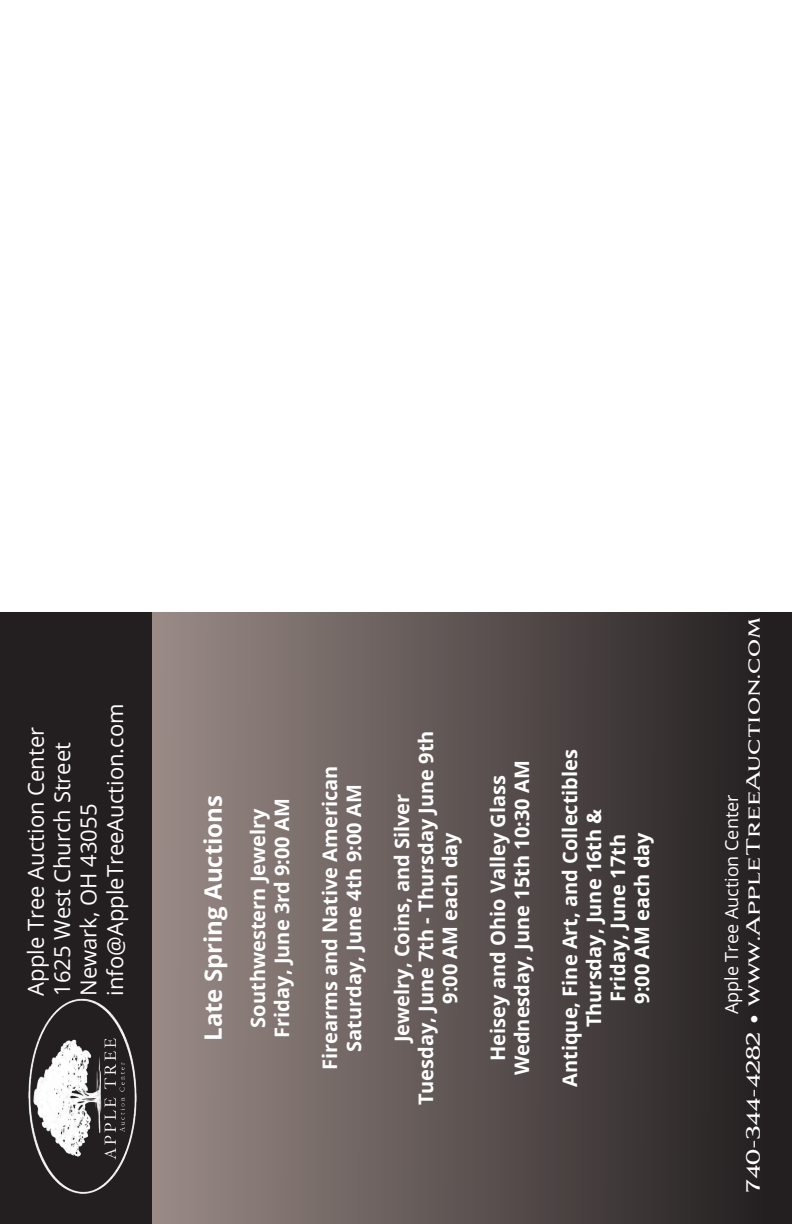
<style>
.page{position:relative;width:792px;height:1224px;background:#fff}
.page>*{position:absolute;margin:0;border:0;box-sizing:border-box;transform-origin:0 0}
.t1{font:700 24px "Open Sans";color:#fff}
.t2{font:22px "Open Sans";color:#fff}
.t3{font:700 20px/24px "Open Sans";color:#fff;text-align:center}
.t4{font:18px "Aviano Serif";color:#fff}
.t5{font:18px "Open Sans";color:#fff}
</style>
<div class="page">
<div style="left:0;top:612px;width:792px;height:612px;background:#231f20"></div>
<div style="left:153px;top:612px;width:612px;height:612px;background:linear-gradient(to right,#998a86,#242021)"></div>
<img style="left:28px;top:998px;width:109px;height:196px">
<p class="t2" style="left:21px;top:996px;width:270px;rotate:-90deg">Apple Tree Auction Center</p>
<p class="t2" style="left:47px;top:996px;width:255px;rotate:-90deg">1625 West Church Street</p>
<p class="t2" style="left:100px;top:996px;width:294px;rotate:-90deg">info@AppleTreeAuction.com</p>
<p class="t2" style="left:74px;top:996px;width:193px;rotate:-90deg">Newark, OH 43055</p>
<p class="t1" style="left:196px;top:1041px;width:248px;rotate:-90deg">Late Spring Auctions</p>
<p class="t3" style="left:245px;top:1028px;width:221px;rotate:-90deg">Southwestern Jewelry</p>
<p class="t3" style="left:269px;top:1038px;width:241px;rotate:-90deg">Friday, June 3rd 9:00 AM</p>
<p class="t3" style="left:317px;top:1070px;width:306px;rotate:-90deg">Firearms and Native American</p>
<p class="t3" style="left:413px;top:1105px;width:376px;rotate:-90deg">Tuesday, June 7th - Thursday June 9th<br>9:00 AM each day</p>
<p class="t3" style="left:341px;top:1052px;width:269px;rotate:-90deg">Saturday, June 4th 9:00 AM</p>
<p class="t3" style="left:389px;top:1042px;width:250px;rotate:-90deg">Jewelry, Coins, and Silver</p>
<p class="t3" style="left:509px;top:1075px;width:316px;rotate:-90deg">Wednesday, June 15th 10:30 AM</p>
<p class="t3" style="left:485px;top:1061px;width:287px;rotate:-90deg">Heisey and Ohio Valley Glass</p>
<p class="t3" style="left:557px;top:1087px;width:339px;rotate:-90deg">Antique, Fine Art, and Collectibles</p>
<p class="t3" style="left:581px;top:1027px;width:220px;rotate:-90deg">Thursday, June 16th &amp;<br>Friday, June 17th<br>9:00 AM each day</p>
<p class="t4" style="left:741px;top:1192px;width:576px;rotate:-90deg">740-344-4282 • www.AppleTreeAuction.com</p>
<p class="t5" style="left:719px;top:1014px;width:221px;rotate:-90deg">Apple Tree Auction Center</p>
</div>
